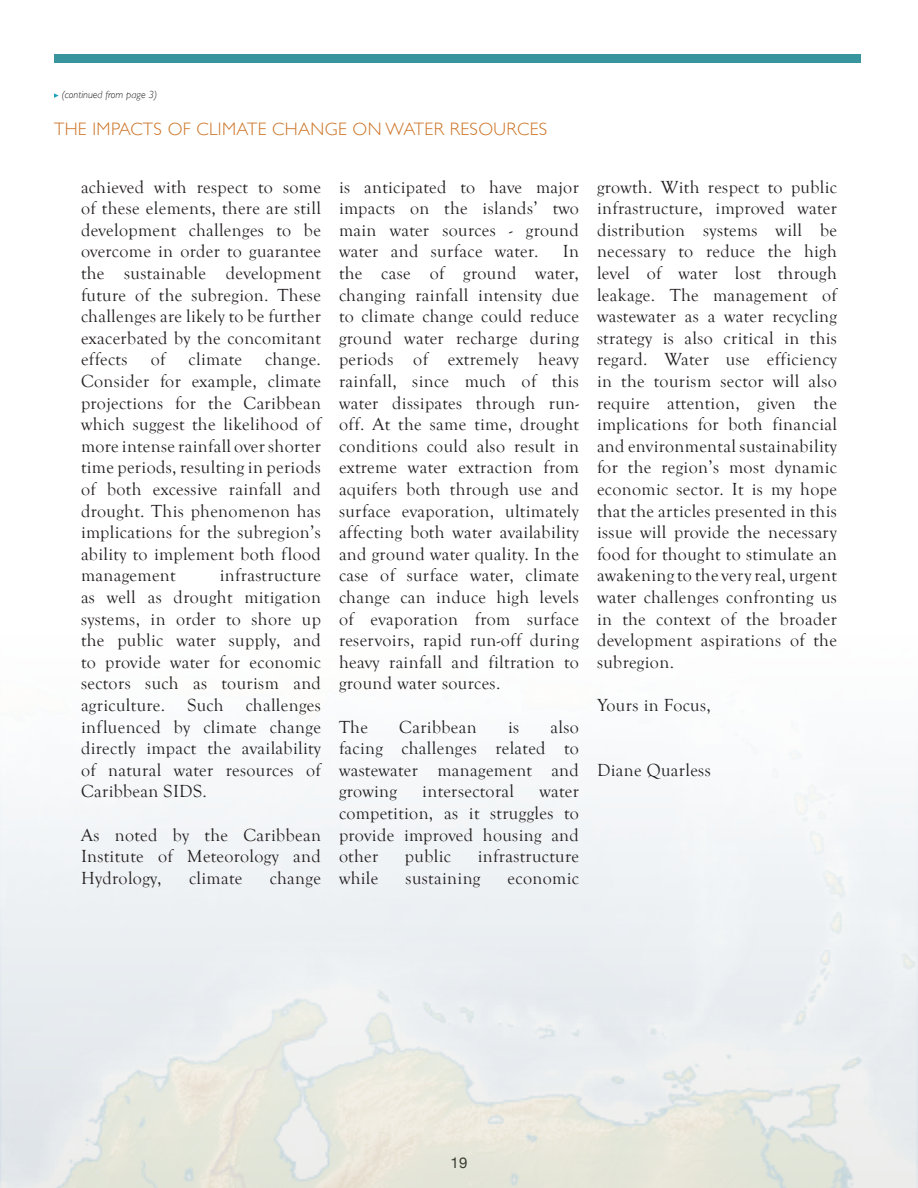
<style>
.page{position:relative;width:918px;height:1188px;background:#fff}
.page>*{position:absolute;margin:0;border:0;box-sizing:border-box;transform-origin:0 0}
.t1{font:18px/21.6px "Goudy Old Style T";letter-spacing:.02em;color:#231f20;text-align:justify}
.t2{font:300 18px "Gill Sans";letter-spacing:.02em;color:#cd7528}
.t3{font:15px "Helvetica Neue";color:#231f20}
.t4{font:italic 300 10.5px "Gill Sans";color:#231f20}
</style>
<div class="page">
<svg style="left:0;top:745px;width:918px;height:443px"></svg>
<div style="left:54px;top:54px;width:806px;height:9px;background:#39959d"></div>
<svg style="left:54px;top:93px;width:5px;height:5px"></svg>
<p class="t4" style="left:62px;top:88px;width:97px">(continued from page 3)</p>
<p class="t2" style="left:54px;top:115px;width:495px">THE IMPACTS OF CLIMATE CHANGE ON WATER RESOURCES</p>
<p class="t1" style="left:81px;top:176px;width:241px">achieved with respect to some of these elements, there are still development challenges to be overcome in order to guarantee the sustainable development future of the subregion. These challenges are likely to be further exacerbated by the concomitant effects</p>
<p class="t1" style="left:151px;top:349px;width:16px">of</p>
<p class="t1" style="left:189px;top:349px;width:55px">climate</p>
<p class="t1" style="left:81px;top:349px;width:241px;text-indent:184px">change.<br>Consider for example, climate projections for the Caribbean which suggest the likelihood of more intense rainfall over shorter time periods, resulting in periods of both excessive rainfall and drought. This phenomenon has implications for the subregion’s ability to implement both flood management</p>
<p class="t1" style="left:81px;top:565px;width:241px;text-indent:139px">infrastructure as well as drought mitigation systems, in order to shore up the public water supply, and to provide water for economic sectors such as tourism and agriculture. Such challenges influenced by climate change directly impact the availability of natural water resources of Caribbean SIDS.</p>
<p class="t1" style="left:81px;top:824px;width:241px">As noted by the Caribbean Institute of Meteorology and Hydrology,</p>
<p class="t1" style="left:189px;top:867px;width:55px">climate</p>
<p class="t1" style="left:270px;top:867px;width:53px">change</p>
<p class="t1" style="left:339px;top:176px;width:241px">is anticipated to have major impacts on the islands’ two main water sources - ground water and surface water.</p>
<p class="t1" style="left:339px;top:241px;width:242px;text-indent:224px">In the case of ground water, changing rainfall intensity due to climate change could reduce ground water recharge during periods of extremely heavy rainfall, since much of this water dissipates through run&shy;off. At the same time, drought conditions could also result in extreme water extraction from aquifers both through use and surface evaporation, ultimately affecting both water availability and ground water quality. In the case of surface water, climate change can induce high levels of evaporation from surface reservoirs, rapid run-off during heavy rainfall and filtration to ground water sources.</p>
<p class="t1" style="left:339px;top:716px;width:30px">The</p>
<p class="t1" style="left:399px;top:716px;width:79px">Caribbean</p>
<p class="t1" style="left:508px;top:716px;width:13px">is</p>
<p class="t1" style="left:339px;top:716px;width:241px;text-indent:212px">also facing challenges related to wastewater management and growing</p>
<p class="t1" style="left:422px;top:781px;width:93px">intersectoral</p>
<p class="t1" style="left:339px;top:781px;width:242px;text-indent:200px">water competition, as it struggles to provide improved housing and other</p>
<p class="t1" style="left:405px;top:846px;width:48px">public</p>
<p class="t1" style="left:478px;top:846px;width:103px">infrastructure</p>
<p class="t1" style="left:339px;top:867px;width:41px">while</p>
<p class="t1" style="left:406px;top:867px;width:76px">sustaining</p>
<p class="t1" style="left:508px;top:867px;width:73px">economic</p>
<p class="t1" style="left:597px;top:176px;width:242px">growth. With respect to public infrastructure, improved water distribution systems will be necessary to reduce the high level of water lost through leakage. The management of wastewater as a water recycling strategy is also critical in this regard. Water use efficiency in the tourism sector will also require attention, given the implications for both financial and environmental sustainability for the region’s most dynamic economic sector. It is my hope that the articles presented in this issue will provide the necessary food for thought to stimulate an awakening to the very real, urgent water challenges confronting us in the context of the broader development aspirations of the subregion.</p>
<p class="t1" style="left:597px;top:695px;width:115px">Yours in Focus,</p>
<p class="t1" style="left:597px;top:759px;width:115px">Diane Quarless</p>
<p class="t3" style="left:451px;top:1152px;width:18px">19</p>
</div>
